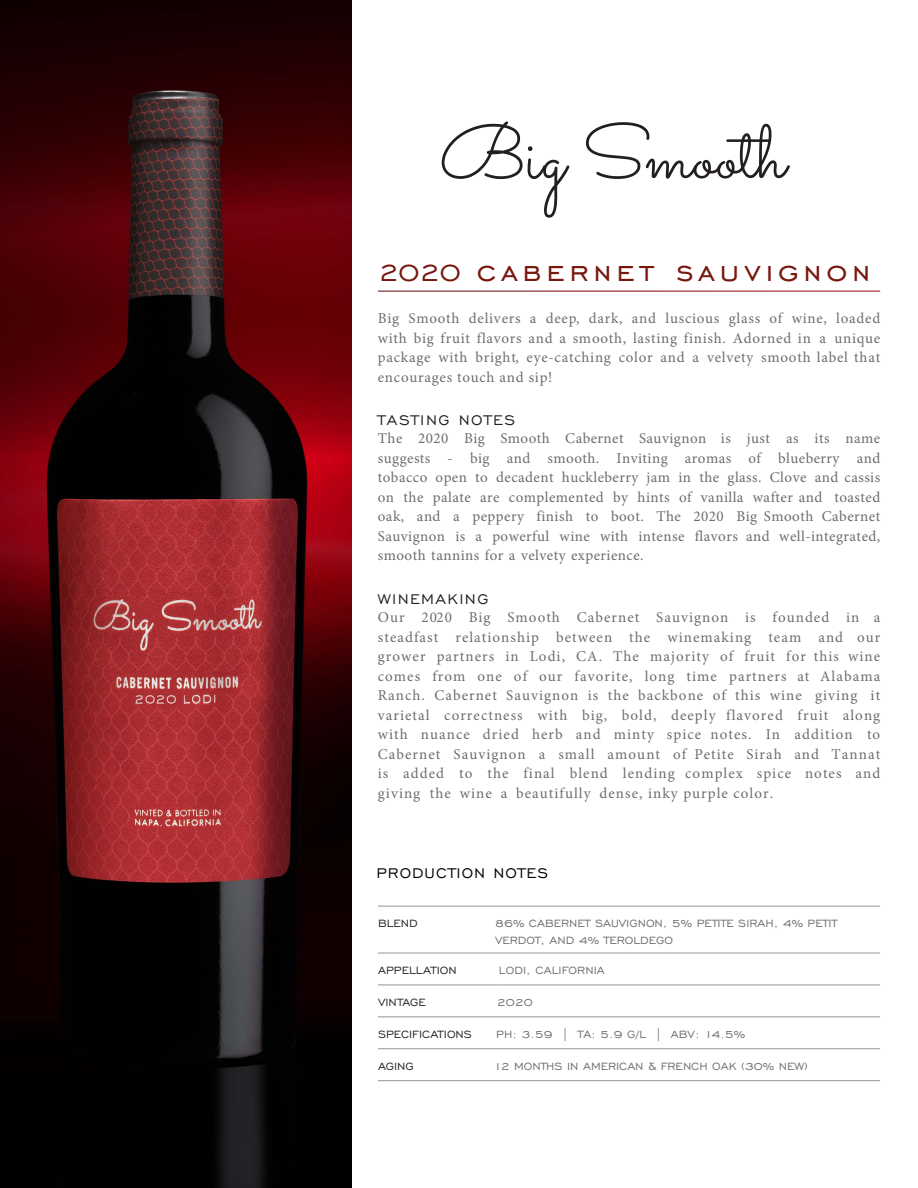
<style>
.page{position:relative;width:918px;height:1188px;background:#fff}
.page>*{position:absolute;margin:0;border:0;box-sizing:border-box;transform-origin:0 0}
.t1{font:36px "Engravers Gothic BT";letter-spacing:.13em;color:#78170e}
.t2{font:18px "Engravers Gothic BT";letter-spacing:.085em;color:#231f20}
.t3{font:18px "Engravers Gothic BT";letter-spacing:.06em;color:#000}
.t4{font:15px/19.5px "Minion Pro";letter-spacing:.05em;color:#6c6d70;text-align:justify}
.t5{font:13.5px/16.2px "Engravers Gothic BT";color:#6c6d70}
.t6{font:13.5px "Engravers Gothic BT";color:#231f20}
.s1{font-size:31.5px}
</style>
<div class="page">
<hr style="left:378px;top:906px;width:122px;height:1px;background:#939598">
<hr style="left:500px;top:906px;width:380px;height:1px;background:#939598">
<hr style="left:378px;top:953px;width:122px;height:1px;background:#939598">
<hr style="left:500px;top:953px;width:380px;height:1px;background:#939598">
<hr style="left:378px;top:985px;width:122px;height:1px;background:#939598">
<hr style="left:500px;top:985px;width:380px;height:1px;background:#939598">
<hr style="left:378px;top:1017px;width:122px;height:1px;background:#939598">
<hr style="left:500px;top:1017px;width:380px;height:1px;background:#939598">
<hr style="left:378px;top:1080px;width:122px;height:1px;background:#939598">
<hr style="left:500px;top:1080px;width:380px;height:1px;background:#939598">
<hr style="left:378px;top:1049px;width:122px;height:1px;background:#939598">
<hr style="left:500px;top:1049px;width:380px;height:1px;background:#939598">
<svg style="left:442px;top:121px;width:127px;height:97px"></svg>
<svg style="left:586px;top:122px;width:204px;height:57px"></svg>
<img style="left:0;top:0;width:352px;height:1188px">
<h1 class="t1" style="left:378px;top:251px;width:494px"><span class="s1">2020</span> cabernet sauvignon</h1>
<p class="t4" style="left:378px;top:309px;width:504px">Big Smooth delivers a deep, dark, and luscious glass of wine, loaded with big fruit flavors and a smooth, lasting finish. Adorned in a unique package with bright, eye-catching color and a velvety smooth label that encourages touch and sip!</p>
<p class="t2" style="left:378px;top:410px;width:139px">TASTING NOTES</p>
<p class="t4" style="left:378px;top:429px;width:504px">The 2020 Big Smooth Cabernet Sauvignon is just as its name suggests - big and smooth. Inviting aromas of blueberry and tobacco open to decadent huckleberry jam in the glass. Clove and cassis on the palate are complemented by hints of vanilla wafter and toasted oak, and a peppery finish to boot. The 2020 Big Smooth Cabernet Sauvignon is a powerful wine with intense flavors and well-integrated, smooth tannins for a velvety experience.</p>
<p class="t2" style="left:378px;top:589px;width:112px">WINEMAKING</p>
<p class="t4" style="left:378px;top:608px;width:504px">Our 2020 Big Smooth Cabernet Sauvignon is founded in a steadfast relationship between the winemaking team and our grower partners in Lodi, CA. The majority of fruit for this wine comes from one of our favorite, long time partners at Alabama Ranch. Cabernet Sauvignon is the backbone of this wine giving it varietal correctness with big, bold, deeply flavored fruit along with nuance dried herb and minty spice notes. In addition to Cabernet Sauvignon a small amount of Petite Sirah and Tannat is added to the final blend lending complex spice notes and giving the wine a beautifully dense, inky purple color.</p>
<p class="t3" style="left:376px;top:863px;width:173px">PRODUCTION NOTES</p>
<p class="t6" style="left:378px;top:916px;width:41px">BLEND</p>
<p class="t5" style="left:495px;top:915px;width:344px">86% CABERNET SAUVIGNON, 5% PETITE SIRAH, 4% PETIT<br>VERDOT, AND 4% TEROLDEGO</p>
<p class="t6" style="left:378px;top:963px;width:80px">APPELLATION</p>
<p class="t5" style="left:499px;top:962px;width:107px">LODI, CALIFORNIA</p>
<p class="t6" style="left:378px;top:995px;width:49px">VINTAGE</p>
<p class="t5" style="left:497px;top:994px;width:38px">2020</p>
<p class="t6" style="left:378px;top:1027px;width:96px">SPECIFICATIONS</p>
<p class="t5" style="left:496px;top:1026px;width:250px">PH: 3.59 | TA: 5.9 G/L | ABV: 14.5%</p>
<p class="t6" style="left:378px;top:1059px;width:37px">AGING</p>
<p class="t5" style="left:494px;top:1058px;width:316px">12 MONTHS IN AMERICAN &amp; FRENCH OAK (30% NEW)</p>
</div>
